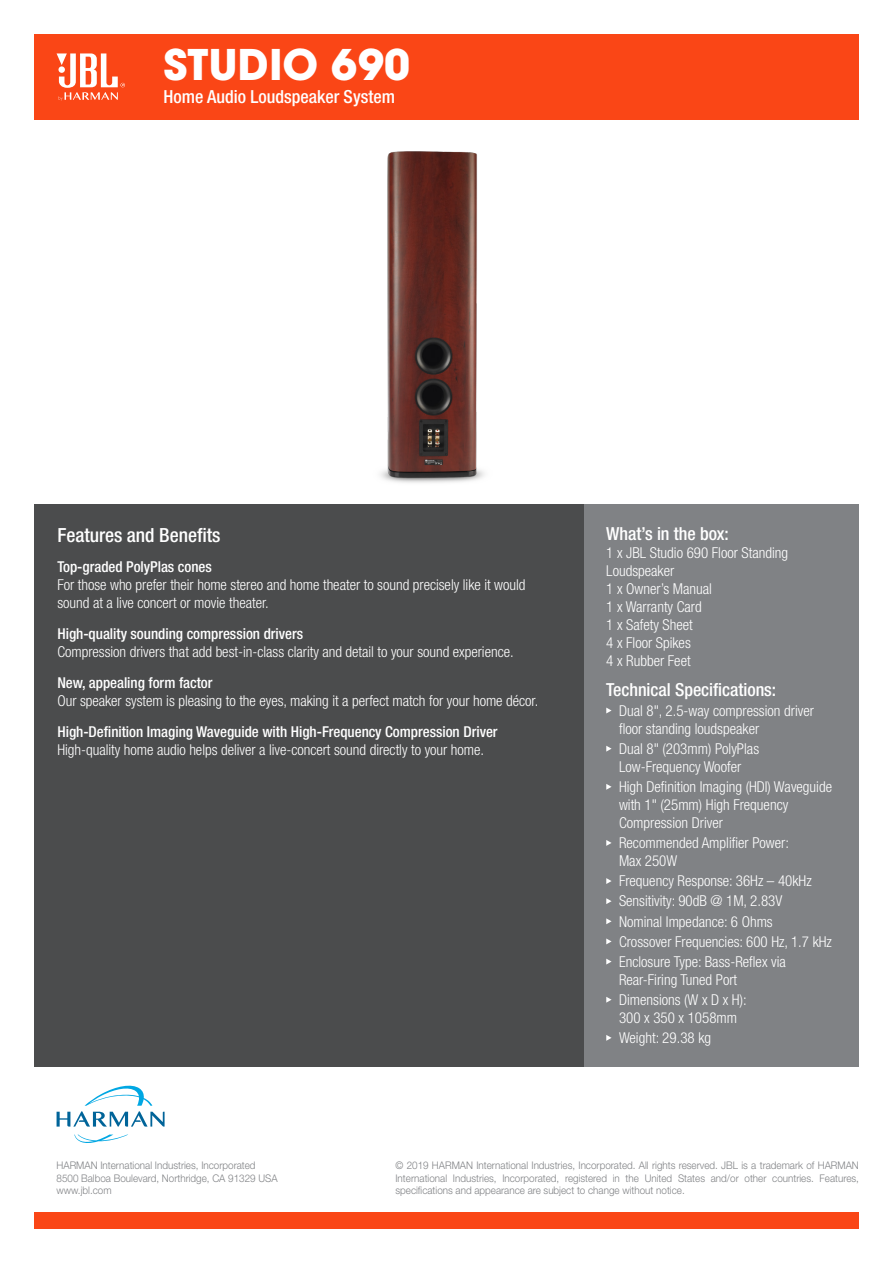
<style>
.page{position:relative;width:893px;height:1263px;background:#fff}
.page>*{position:absolute;margin:0;border:0;box-sizing:border-box;transform-origin:0 0}
.t1{font:700 42px "Avant Garde";color:#fff}
.t2{font:500 condensed 19.5px "Helvetica Neue LT Pro";color:#fff}
.t3{font:500 condensed 18px "Helvetica Neue LT Pro";color:#fff}
.t4{font:300 condensed 15px/18px "Helvetica Neue LT Pro";color:#fff}
.t5{font:500 condensed 15px "Helvetica Neue LT Pro";color:#fff}
.t6{font:300 10.5px/12.6px "Helvetica Neue LT Pro";color:#808285;text-align:justify;scale:.94 1}
</style>
<div class="page">
<div style="left:584px;top:504px;width:275px;height:563px;background:#808285"></div>
<svg style="left:606px;top:707px;width:6px;height:6px"></svg>
<svg style="left:606px;top:746px;width:6px;height:6px"></svg>
<svg style="left:606px;top:784px;width:6px;height:6px"></svg>
<svg style="left:606px;top:840px;width:6px;height:6px"></svg>
<svg style="left:606px;top:878px;width:6px;height:6px"></svg>
<svg style="left:606px;top:898px;width:6px;height:6px"></svg>
<svg style="left:606px;top:918px;width:6px;height:6px"></svg>
<svg style="left:606px;top:938px;width:6px;height:6px"></svg>
<svg style="left:606px;top:958px;width:6px;height:6px"></svg>
<svg style="left:606px;top:997px;width:6px;height:6px"></svg>
<svg style="left:606px;top:1035px;width:6px;height:6px"></svg>
<div style="left:34px;top:504px;width:550px;height:563px;background:#4b4c4d"></div>
<div style="left:34px;top:34px;width:825px;height:85px;background:#fa4616"></div>
<svg style="left:57px;top:53px;width:68px;height:48px"></svg>
<div style="left:34px;top:1213px;width:825px;height:16px;background:#fa4616"></div>
<svg style="left:74px;top:1134px;width:54px;height:9px"></svg>
<svg style="left:57px;top:1085px;width:108px;height:41px"></svg>
<img style="left:380px;top:151px;width:105px;height:332px">
<p class="t1" style="left:163px;top:38px;width:248px">STUDIO 690</p>
<p class="t3" style="left:163px;top:86px;width:233px">Home Audio Loudspeaker System</p>
<p class="t2" style="left:57px;top:523px;width:165px">Features and Benefits</p>
<p class="t5" style="left:57px;top:558px;width:156px">Top-graded PolyPlas cones</p>
<p class="t4" style="left:57px;top:576px;width:470px">For those who prefer their home stereo and home theater to sound precisely like it would sound at a live concert or movie theater.</p>
<p class="t5" style="left:57px;top:625px;width:247px">High-quality sounding compression drivers</p>
<p class="t4" style="left:57px;top:643px;width:458px">Compression drivers that add best-in-class clarity and detail to your sound experience.</p>
<p class="t5" style="left:57px;top:674px;width:157px">New, appealing form factor</p>
<p class="t4" style="left:57px;top:691px;width:482px">Our speaker system is pleasing to the eyes, making it a perfect match for your home décor.</p>
<p class="t5" style="left:57px;top:722px;width:442px">High-Definition Imaging Waveguide with High-Frequency Compression Driver</p>
<p class="t4" style="left:57px;top:740px;width:428px">High-quality home audio helps deliver a live-concert sound directly to your home.</p>
<p class="t3" style="left:606px;top:522px;width:124px">What’s in the box:</p>
<p class="t4" style="left:606px;top:543px;width:183px">1 x JBL Studio 690 Floor Standing<br>Loudspeaker</p>
<p class="t4" style="left:606px;top:579px;width:107px">1 x Owner’s Manual</p>
<p class="t4" style="left:606px;top:597px;width:97px">1 x Warranty Card</p>
<p class="t4" style="left:606px;top:615px;width:88px">1 x Safety Sheet</p>
<p class="t4" style="left:606px;top:633px;width:86px">4 x Floor Spikes</p>
<p class="t4" style="left:606px;top:651px;width:86px">4 x Rubber Feet</p>
<p class="t3" style="left:606px;top:679px;width:171px">Technical Specifications:</p>
<p class="t4" style="left:619px;top:701px;width:196px">Dual 8", 2.5-way compression driver floor standing loudspeaker</p>
<p class="t4" style="left:619px;top:739px;width:142px">Dual 8" (203mm) PolyPlas<br>Low-Frequency Woofer</p>
<p class="t4" style="left:619px;top:778px;width:215px">High Definition Imaging (HDI) Waveguide with 1" (25mm) High Frequency<br>Compression Driver</p>
<p class="t4" style="left:619px;top:834px;width:171px">Recommended Amplifier Power:<br>Max 250W</p>
<p class="t4" style="left:619px;top:872px;width:194px">Frequency Response: 36Hz – 40kHz</p>
<p class="t4" style="left:619px;top:892px;width:165px">Sensitivity: 90dB @ 1M, 2.83V</p>
<p class="t4" style="left:619px;top:912px;width:155px">Nominal Impedance: 6 Ohms</p>
<p class="t4" style="left:619px;top:932px;width:214px">Crossover Frequencies: 600 Hz, 1.7 kHz</p>
<p class="t4" style="left:619px;top:952px;width:168px">Enclosure Type: Bass-Reflex via<br>Rear-Firing Tuned Port</p>
<p class="t4" style="left:619px;top:990px;width:129px">Dimensions (W x D x H):<br>300 x 350 x 1058mm</p>
<p class="t4" style="left:619px;top:1029px;width:94px">Weight: 29.38 kg</p>
<p class="t6" style="left:57px;top:1159px;width:213px">HARMAN International Industries, Incorporated</p>
<p class="t6" style="left:57px;top:1171px;width:237px">8500 Balboa Boulevard, Northridge, CA 91329 USA</p>
<p class="t6" style="left:57px;top:1184px;width:60px">www.jbl.com</p>
<p class="t6" style="left:395px;top:1159px;width:495px">© 2019 HARMAN International Industries, Incorporated. All rights reserved. JBL is a trademark of HARMAN International Industries, Incorporated, registered in the United States and/or other countries. Features, specifications and appearance are subject to change without notice.</p>
</div>
